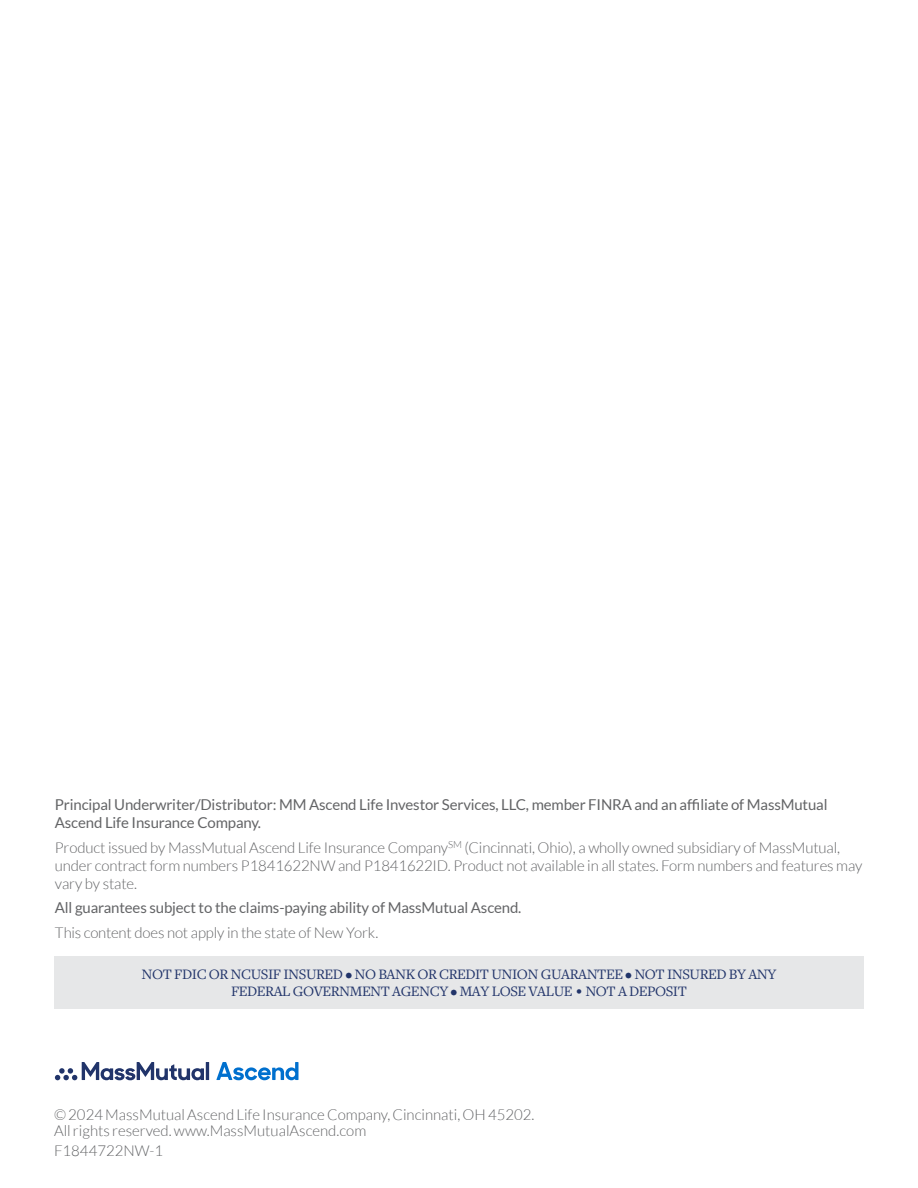
<style>
.page{position:relative;width:918px;height:1188px;background:#fff}
.page>*{position:absolute;margin:0;border:0;box-sizing:border-box;transform-origin:0 0}
.t1{font:300 15px/18px "Lato";letter-spacing:-.01em;color:#636466}
.t2{font:15px/18px "Lato";letter-spacing:-.01em;color:#636466}
.t3{font:15px/16.5px "Freight Text Pro";letter-spacing:-.03em;color:#21346a;text-align:center}
.s1{font-family:"Lato";font-weight:300}
</style>
<div class="page">
<svg style="left:216px;top:1062px;width:82px;height:18px"></svg>
<hr style="left:206px;top:1062px;width:3px;height:18px;background:#21346a">
<svg style="left:55px;top:1062px;width:149px;height:18px"></svg>
<div style="left:54px;top:956px;width:810px;height:53px;background:#e6e7e8"></div>
<p class="t2" style="left:55px;top:795px;width:774px">Principal Underwriter/Distributor: MM Ascend Life Investor Services, LLC, member FINRA and an affiliate of MassMutual<br>Ascend Life Insurance Company.</p>
<p class="t1" style="left:55px;top:838px;width:809px">Product issued by MassMutual Ascend Life Insurance Company<sup>SM</sup> (Cincinnati, Ohio), a wholly owned subsidiary of MassMutual, under contract form numbers P1841622NW and P1841622ID. Product not available in all states. Form numbers and features may vary by state.</p>
<p class="t2" style="left:55px;top:899px;width:468px">All guarantees subject to the claims-paying ability of MassMutual Ascend.</p>
<p class="t1" style="left:55px;top:924px;width:325px">This content does not apply in the state of New York.</p>
<p class="t3" style="left:142px;top:966px;width:636px">NOT FDIC OR NCUSIF INSURED • NO BANK OR CREDIT UNION GUARANTEE • NOT INSURED BY ANY<br>FEDERAL GOVERNMENT AGENCY • MAY LOSE VALUE <span class="s1">•</span> NOT A DEPOSIT</p>
<p class="t1" style="left:54px;top:1106px;width:482px;line-height:16.5px">© 2024 MassMutual Ascend Life Insurance Company, Cincinnati, OH 45202.<br>All rights reserved. www.MassMutualAscend.com</p>
<p class="t1" style="left:54px;top:1141px;width:111px">F1844722NW-1</p>
</div>
